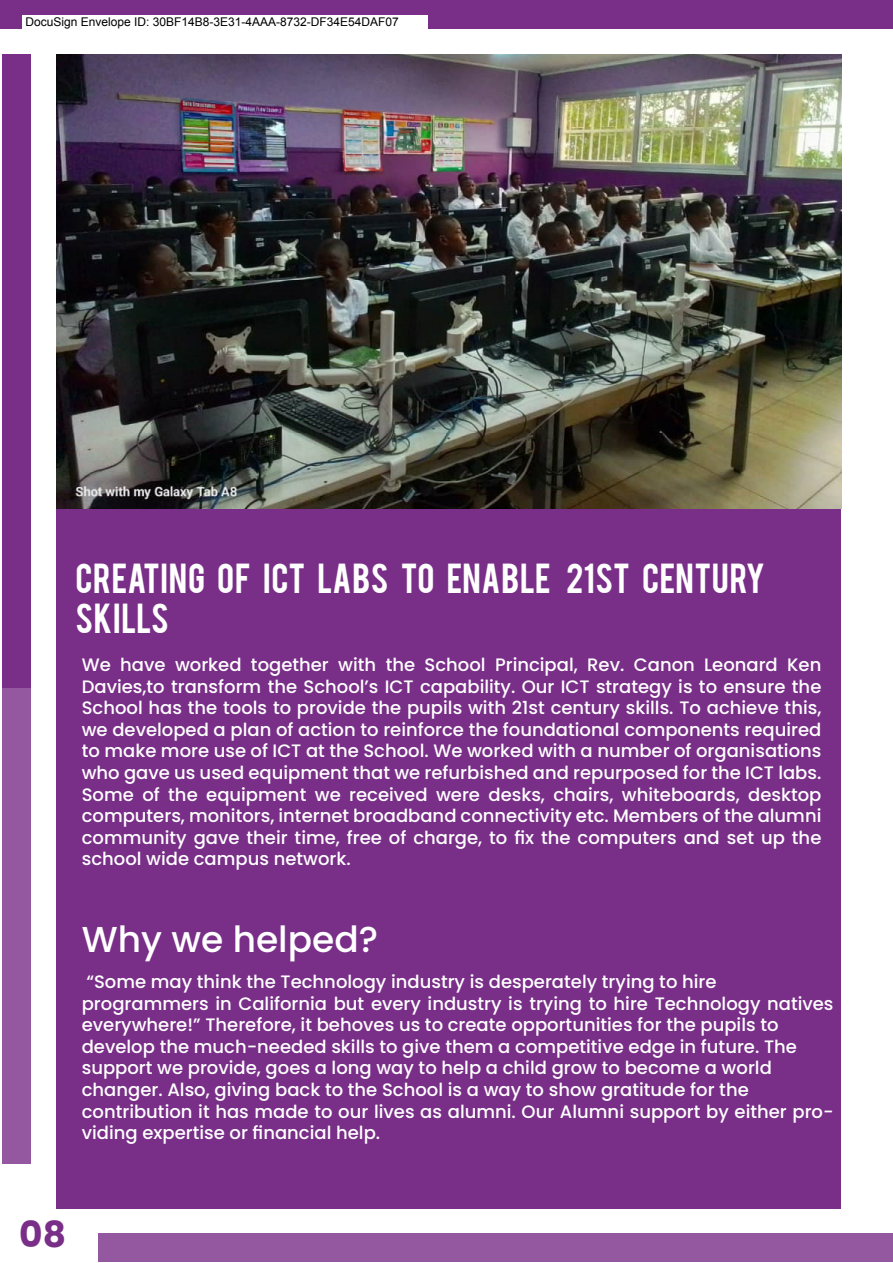
<style>
.page{position:relative;width:893px;height:1263px;background:#fff}
.page>*{position:absolute;margin:0;border:0;box-sizing:border-box;transform-origin:0 0}
.t1{font:500 36px "Poppins";color:#fff}
.t2{font:700 36px "Poppins";color:#792e88}
.t3{font:33px/39.6px "Bebas";letter-spacing:.015em;color:#fff}
.t4{font:500 18px/21.6px "Poppins";color:#fff;text-align:justify}
.t5{font:12px "Arial";color:#000}
</style>
<div class="page">
<div style="left:2px;top:1233px;width:891px;height:29px;background:#93589f"></div>
<div style="left:0;top:0;width:893px;height:29px;background:#792e88"></div>
<div style="left:2px;top:265px;width:29px;height:982px;background:#93589f"></div>
<div style="left:2px;top:54px;width:29px;height:634px;background:#792e88"></div>
<div style="left:0;top:1165px;width:97px;height:97px;background:#fff"></div>
<div style="left:56px;top:54px;width:785px;height:1155px;background:#792e88"></div>
<img style="left:56px;top:54px;width:785px;height:454px">
<div style="left:22px;top:15px;width:406px;height:15px;background:#fff"></div>
<p class="t5" style="left:26px;top:15px;width:375px">DocuSign Envelope ID: 30BF14B8-3E31-4AAA-8732-DF34E54DAF07</p>
<h2 class="t3" style="left:76px;top:557px;width:691px">CREATING OF ICT LABS TO ENABLE 21ST CENTURY<br>SKILLS</h2>
<p class="t4" style="left:82px;top:654px;width:741px">We have worked together with the School Principal, Rev. Canon Leonard Ken Davies,to transform the School’s ICT capability. Our ICT strategy is to ensure the School has the tools to provide the pupils with 21st century skills. To achieve this, we developed a plan of action to reinforce the foundational components required to make more use of ICT at the School. We worked with a number of organisations who gave us used equipment that we refurbished and repurposed for the ICT labs.<br>Some of the equipment we received were desks, chairs, whiteboards, desktop computers, monitors, internet broadband connectivity etc. Members of the alumni community gave their time, free of charge, to fix the computers and set up the school wide campus network.</p>
<h1 class="t1" style="left:82px;top:918px;width:298px">Why we helped?</h1>
<p class="t4" style="left:82px;top:971px;width:753px;text-align:left">“Some may think the Technology industry is desperately trying to hire programmers in California but every industry is trying to hire Technology natives everywhere!” Therefore, it behoves us to create opportunities for the pupils to develop the much-needed skills to give them a competitive edge in future. The support we provide, goes a long way to help a child grow to become a world changer. Also, giving back to the School is a way to show gratitude for the contribution it has made to our lives as alumni. Our Alumni support by either pro&shy;viding expertise or financial help.</p>
<h1 class="t2" style="left:19px;top:1213px;width:48px">08</h1>
</div>
